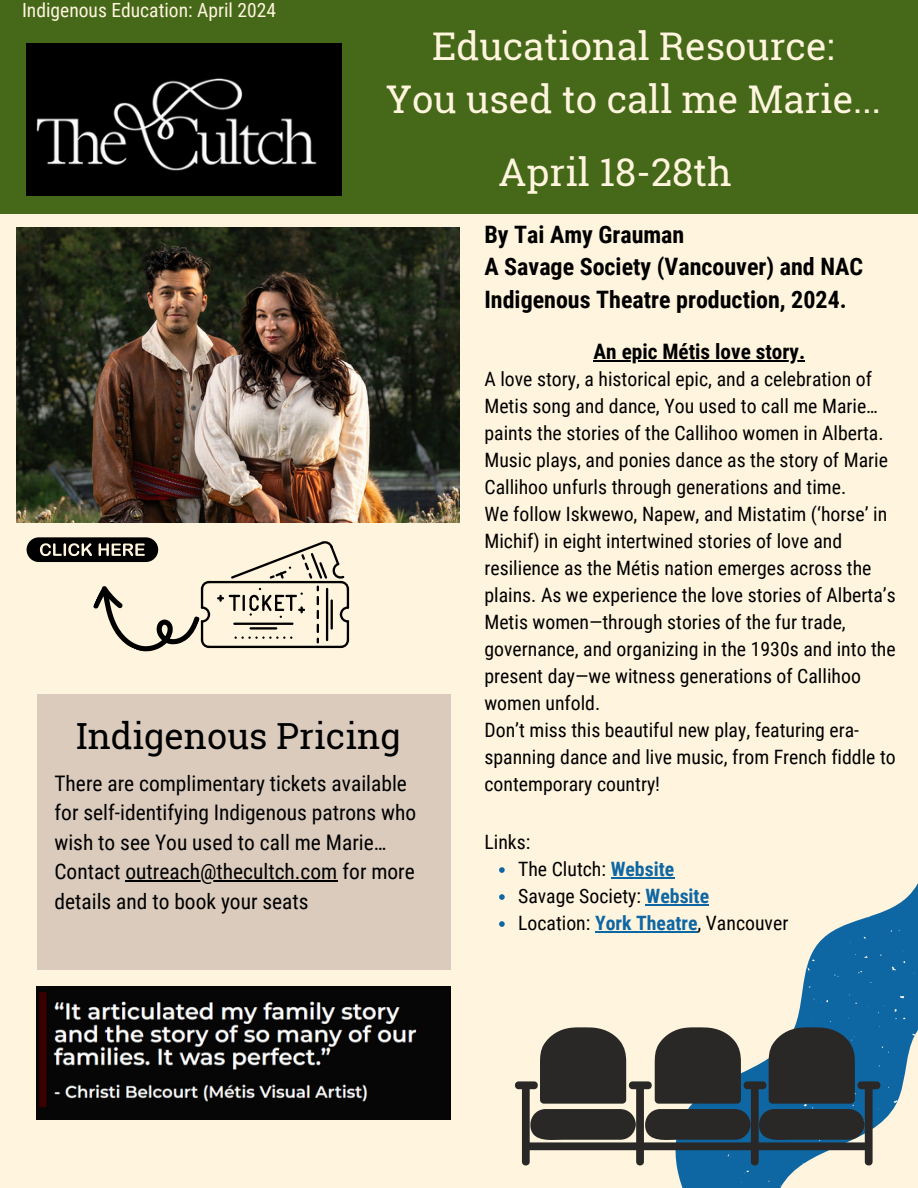
<style>
.page{position:relative;width:918px;height:1188px;background:#fff5de}
.page>*{position:absolute;margin:0;border:0;box-sizing:border-box;transform-origin:0 0}
.t1{font:38.25px/52.9px "Roboto Slab";color:#fff5de;text-align:center}
.t2{font:36px "Roboto Slab";color:#000}
.t3{font:700 24px/32.7px "Roboto Condensed";color:#000}
.t4{font:21.45px/29.5px "Roboto Condensed";color:#000}
.t5{font:700 21.3px "Roboto Condensed";color:#000}
.t6{font:19.8px/27px "Roboto Condensed";color:#000}
.t7{font:19.5px "Roboto Condensed";color:#fff5de}
.s1{font-weight:700;color:#0e67a3}
</style>
<div class="page">
<div style="left:0;top:0;width:918px;height:214px;background:#456819"></div>
<img style="left:16px;top:228px;width:444px;height:294px">
<svg style="left:27px;top:537px;width:131px;height:25px;background:#373530"></svg>
<img style="left:27px;top:43px;width:315px;height:152px">
<svg style="left:93px;top:580px;width:117px;height:72px"></svg>
<hr style="left:208px;top:581px;width:134px;height:2px;background:#000">
<hr style="left:208px;top:646px;width:134px;height:2px;background:#000">
<hr style="left:201px;top:588px;width:2px;height:21px;background:#000">
<hr style="left:201px;top:620px;width:2px;height:21px;background:#000">
<svg style="left:217px;top:541px;width:132px;height:107px"></svg>
<svg style="left:638px;top:877px;width:280px;height:311px"></svg>
<svg style="left:890px;top:966px;width:7px;height:6px"></svg>
<svg style="left:864px;top:955px;width:4px;height:4px"></svg>
<svg style="left:858px;top:971px;width:4px;height:3px"></svg>
<svg style="left:809px;top:983px;width:5px;height:5px"></svg>
<svg style="left:807px;top:959px;width:8px;height:12px"></svg>
<svg style="left:515px;top:994px;width:391px;height:180px"></svg>
<div style="left:37px;top:694px;width:413px;height:276px;background:#dacbbd"></div>
<img style="left:37px;top:987px;width:414px;height:132px">
<hr style="left:594px;top:360px;width:211px;height:2px;background:#000">
<svg style="left:499px;top:867px;width:6px;height:6px"></svg>
<hr style="left:611px;top:877px;width:63px;height:1px;background:#0e67a3">
<svg style="left:499px;top:894px;width:6px;height:6px"></svg>
<hr style="left:646px;top:904px;width:63px;height:1px;background:#0e67a3">
<svg style="left:499px;top:921px;width:6px;height:6px"></svg>
<hr style="left:595px;top:931px;width:103px;height:1px;background:#0e67a3">
<hr style="left:126px;top:881px;width:212px;height:1px;background:#000">
<p class="t7" style="left:22px;top:-1px;width:256px">Indigenous Education: April 2024</p>
<h1 class="t1" style="left:386px;top:19px;width:497px">Educational Resource:<br>You used to call me Marie...</h1>
<h1 class="t1" style="left:499px;top:144px;width:235px">April 18-28th</h1>
<p class="t3" style="left:484px;top:218px;width:380px">By Tai Amy Grauman<br>A Savage Society (Vancouver) and NAC<br>Indigenous Theatre production, 2024.</p>
<h2 class="t2" style="left:76px;top:711px;width:326px">Indigenous Pricing</h2>
<p class="t4" style="left:54px;top:769px;width:363px">There are complimentary tickets available for self-identifying Indigenous patrons who wish to see You used to call me Marie… Contact outreach@thecultch.com for more details and to book your seats</p>
<p class="t5" style="left:594px;top:340px;width:213px">An epic Métis love story.</p>
<p class="t6" style="left:484px;top:366px;width:413px">A love story, a historical epic, and a celebration of Metis song and dance, You used to call me Marie… paints the stories of the Callihoo women in Alberta.<br>Music plays, and ponies dance as the story of Marie Callihoo unfurls through generations and time.<br>We follow Iskwewo, Napew, and Mistatim (‘horse’ in Michif) in eight intertwined stories of love and resilience as the Métis nation emerges across the plains. As we experience the love stories of Alberta’s Metis women—through stories of the fur trade, governance, and organizing in the 1930s and into the present day—we witness generations of Callihoo women unfold.<br>Don’t miss this beautiful new play, featuring era&shy;spanning dance and live music, from French fiddle to contemporary country!</p>
<p class="t6" style="left:518px;top:829px;width:272px;text-indent:-34px">Links:<br>The Clutch: <span class="s1">Website<br></span>Savage Society: <span class="s1">Website<br></span>Location: <span class="s1">York Theatre</span>, Vancouver</p>
</div>
